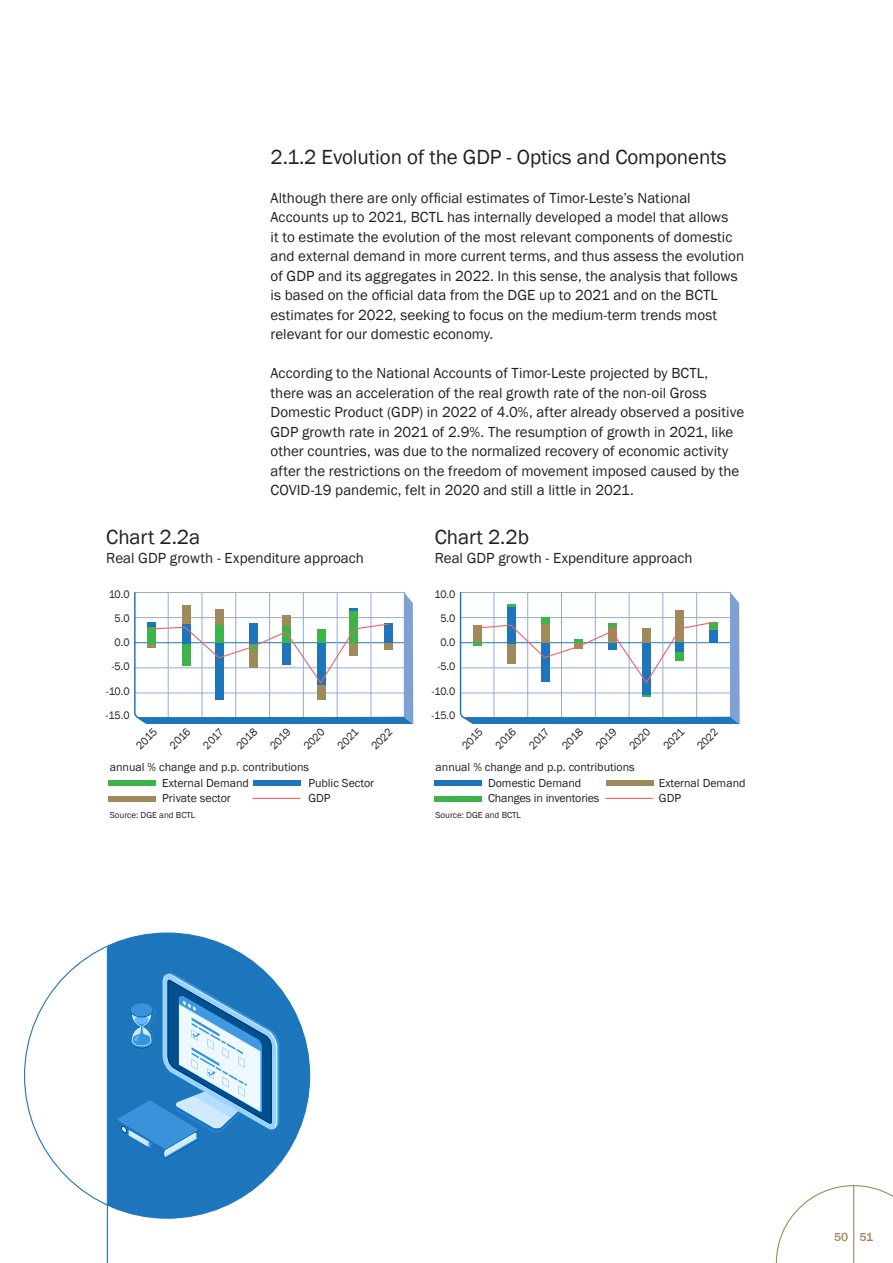
<style>
.page{position:relative;width:893px;height:1263px;background:#fff}
.page>*{position:absolute;margin:0;border:0;box-sizing:border-box;transform-origin:0 0}
.t1{font:21px "Franklin Gothic";letter-spacing:-.005em;color:#231f20}
.t2{font:15px/19.5px "Franklin Gothic";color:#231f20}
.t3{font:12px/15.8px "Franklin Gothic";color:#231f20}
.t4{font:500 12px "Franklin Gothic";color:#9f8b5a}
.t5{font:11.25px/24.2px "Franklin Gothic";letter-spacing:-.03em;color:#221e1f;text-align:right;scale:.95 1}
.t6{font:9px "Franklin Gothic";color:#231f20}
</style>
<div class="page">
<svg style="left:776px;top:1185px;width:117px;height:78px"></svg>
<hr style="left:853px;top:1185px;width:1px;height:78px;background:#9f8b5a">
<hr style="left:107px;top:947px;width:1px;height:316px;background:#1d76bc">
<svg style="left:108px;top:933px;width:202px;height:285px;fill:#1d76bc"></svg>
<svg style="left:115px;top:972px;width:164px;height:187px"></svg>
<hr style="left:252px;top:798px;width:48px;height:1px;background:#f16167">
<div style="left:108px;top:780px;width:48px;height:6px;background:#3bb54a"></div>
<div style="left:253px;top:780px;width:48px;height:6px;background:#1d76bc"></div>
<div style="left:108px;top:796px;width:48px;height:6px;background:#9f8b5a"></div>
<hr style="left:605px;top:798px;width:48px;height:1px;background:#f16167">
<div style="left:434px;top:780px;width:48px;height:6px;background:#1c75bc"></div>
<div style="left:606px;top:780px;width:48px;height:6px;background:#9f8b5a"></div>
<div style="left:434px;top:796px;width:48px;height:6px;background:#3bb54a"></div>
<svg style="left:134px;top:592px;width:279px;height:132px"></svg>
<svg style="left:459px;top:592px;width:281px;height:132px"></svg>
<h1 class="t1" style="left:271px;top:143px;width:457px">2.1.2 Evolution of the GDP - Optics and Components</h1>
<p class="t2" style="left:271px;top:188px;width:475px">Although there are only official estimates of Timor-Leste’s National Accounts up to 2021, BCTL has internally developed a model that allows<br>it to estimate the evolution of the most relevant components of domestic and external demand in more current terms, and thus assess the evolution of GDP and its aggregates in 2022. In this sense, the analysis that follows is based on the official data from the DGE up to 2021 and on the BCTL estimates for 2022, seeking to focus on the medium-term trends most relevant for our domestic economy.</p>
<p class="t2" style="left:271px;top:364px;width:475px">According to the National Accounts of Timor-Leste projected by BCTL, there was an acceleration of the real growth rate of the non-oil Gross Domestic Product (GDP) in 2022 of 4.0%, after already observed a positive GDP growth rate in 2021 of 2.9%. The resumption of growth in 2021, like other countries, was due to the normalized recovery of economic activity after the restrictions on the freedom of movement imposed caused by the COVID-19 pandemic, felt in 2020 and still a little in 2021.</p>
<h1 class="t1" style="left:106px;top:524px;width:95px">Chart 2.2a</h1>
<p class="t2" style="left:106px;top:549px;width:259px">Real GDP growth - Expenditure approach</p>
<h1 class="t1" style="left:435px;top:524px;width:96px">Chart 2.2b</h1>
<p class="t2" style="left:435px;top:549px;width:259px">Real GDP growth - Expenditure approach</p>
<p class="t5" style="left:106px;top:582px;width:27px">10.0<br>5.0<br>0.0 -5.0 -10.0 -15.0</p>
<p class="t5" style="left:432px;top:582px;width:27px">10.0<br>5.0<br>0.0 -5.0 -10.0 -15.0</p>
<p class="t5" style="left:130px;top:739px;width:27px;rotate:-45deg">2015</p>
<p class="t5" style="left:163px;top:739px;width:27px;rotate:-45deg">2016</p>
<p class="t5" style="left:197px;top:738px;width:27px;rotate:-45deg">2017</p>
<p class="t5" style="left:230px;top:739px;width:27px;rotate:-45deg">2018</p>
<p class="t5" style="left:263px;top:739px;width:27px;rotate:-45deg">2019</p>
<p class="t5" style="left:297px;top:739px;width:28px;rotate:-45deg">2020</p>
<p class="t5" style="left:331px;top:739px;width:27px;rotate:-45deg">2021</p>
<p class="t5" style="left:365px;top:739px;width:28px;rotate:-45deg">2022</p>
<p class="t5" style="left:455px;top:739px;width:27px;rotate:-45deg">2015</p>
<p class="t5" style="left:489px;top:739px;width:27px;rotate:-45deg">2016</p>
<p class="t5" style="left:522px;top:738px;width:27px;rotate:-45deg">2017</p>
<p class="t5" style="left:555px;top:739px;width:27px;rotate:-45deg">2018</p>
<p class="t5" style="left:589px;top:739px;width:27px;rotate:-45deg">2019</p>
<p class="t5" style="left:623px;top:739px;width:28px;rotate:-45deg">2020</p>
<p class="t5" style="left:657px;top:739px;width:27px;rotate:-45deg">2021</p>
<p class="t5" style="left:690px;top:739px;width:28px;rotate:-45deg">2022</p>
<p class="t3" style="left:162px;top:759px;width:148px;text-indent:-52px">annual % change and p.p. contributions<br>External Demand</p>
<p class="t3" style="left:308px;top:775px;width:67px">Public Sector</p>
<p class="t3" style="left:436px;top:759px;width:201px;text-align:center">annual % change and p.p. contributions<br>Domestic Demand</p>
<p class="t3" style="left:659px;top:775px;width:88px">External Demand</p>
<p class="t3" style="left:162px;top:791px;width:70px">Private sector</p>
<p class="t3" style="left:308px;top:791px;width:24px">GDP</p>
<p class="t6" style="left:110px;top:809px;width:87px">Source: DGE and BCTL</p>
<p class="t3" style="left:488px;top:791px;width:113px">Changes in inventories</p>
<p class="t3" style="left:659px;top:791px;width:24px">GDP</p>
<p class="t6" style="left:436px;top:809px;width:87px">Source: DGE and BCTL</p>
<p class="t4" style="left:834px;top:1229px;width:41px">50 51</p>
</div>
